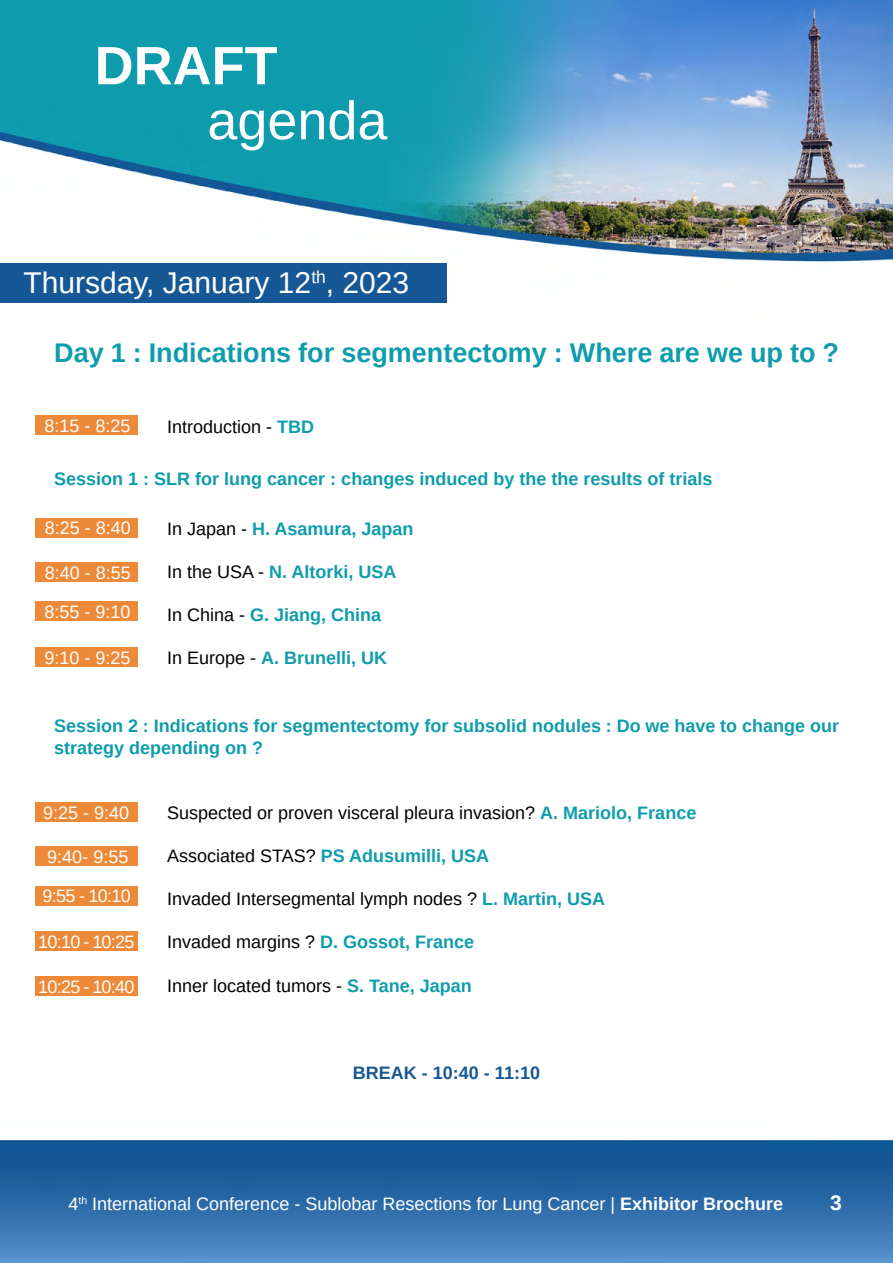
<style>
.page{position:relative;width:893px;height:1263px;background:#fff}
.page>*{position:absolute;margin:0;border:0;box-sizing:border-box;transform-origin:0 0}
.t1{font:54px "Arimo";color:#fff}
.t2{font:700 54px "Arimo";color:#fff}
.t3{font:30px "Arimo";color:#fff}
.t4{font:700 27px "Arimo";color:#0f9cad}
.t5{font:700 21px "Arimo";color:#fff}
.t6{font:700 18px/21.6px "Arimo";color:#0f9cad}
.t7{font:18px "Arimo";color:#000}
.t8{font:18px/39.5px "Arimo";color:#fff}
.t9{font:700 18px "Arimo";color:#165895}
.s1{font-weight:700;color:#0f9cad}
.s2{font-weight:400;color:#000}
.s3{font-weight:700}
</style>
<div class="page">
<img style="left:0;top:0;width:893px;height:1263px">
<div style="left:0;top:264px;width:446px;height:39px;background:#165895"></div>
<div style="left:35px;top:415px;width:102px;height:20px;background:#ed8a39"></div>
<div style="left:36px;top:518px;width:102px;height:20px;background:#ed8a39"></div>
<div style="left:36px;top:802px;width:102px;height:20px;background:#ed8a39"></div>
<div style="left:36px;top:562px;width:102px;height:20px;background:#ed8a39"></div>
<div style="left:36px;top:847px;width:102px;height:19px;background:#ed8a39"></div>
<div style="left:35px;top:602px;width:102px;height:19px;background:#ed8a39"></div>
<div style="left:35px;top:886px;width:102px;height:19px;background:#ed8a39"></div>
<div style="left:35px;top:647px;width:102px;height:20px;background:#ed8a39"></div>
<div style="left:35px;top:932px;width:102px;height:19px;background:#ed8a39"></div>
<div style="left:35px;top:976px;width:102px;height:20px;background:#ed8a39"></div>
<h1 class="t2" style="left:95px;top:36px;width:184px">DRAFT</h1>
<h1 class="t1" style="left:207px;top:92px;width:182px">agenda</h1>
<h2 class="t3" style="left:23px;top:267px;width:387px">Thursday, January 12<sup>th</sup>, 2023</h2>
<h3 class="t4" style="left:54px;top:338px;width:786px">Day 1 : Indications for segmentectomy : Where are we up to ?</h3>
<p class="t8" style="left:44px;top:406px;width:88px">8:15 - 8:25</p>
<p class="t7" style="left:167px;top:417px;width:149px">Introduction - <span class="s1">TBD</span></p>
<p class="t6" style="left:54px;top:468px;width:660px">Session 1 : SLR for lung cancer : changes induced by the the results of trials</p>
<p class="t8" style="left:45px;top:509px;width:88px">8:25 - 8:40</p>
<p class="t8" style="left:45px;top:553px;width:88px">8:40 - 8:55</p>
<p class="t8" style="left:44px;top:592px;width:88px">8:55 - 9:10</p>
<p class="t8" style="left:44px;top:638px;width:88px">9:10 - 9:25</p>
<p class="t6" style="left:167px;top:518px;width:248px"><span class="s2">In Japan -</span> H. Asamura, Japan</p>
<p class="t6" style="left:167px;top:561px;width:231px"><span class="s2">In the USA -</span> N. Altorki, USA</p>
<p class="t6" style="left:167px;top:604px;width:216px"><span class="s2">In China -</span> G. Jiang, China</p>
<p class="t6" style="left:167px;top:647px;width:222px"><span class="s2">In Europe -</span> A. Brunelli, UK</p>
<p class="t6" style="left:54px;top:715px;width:786px">Session 2 : Indications for segmentectomy for subsolid nodules : Do we have to change our strategy depending on ?</p>
<p class="t8" style="left:43px;top:793px;width:88px">9:25 - 9:40</p>
<p class="t8" style="left:43px;top:837px;width:90px">9:40- 9:55<br>9:55 - 10:10</p>
<p class="t8" style="left:38px;top:923px;width:98px">10:10 - 10:25</p>
<p class="t8" style="left:38px;top:967px;width:98px">10:25 - 10:40</p>
<p class="t7" style="left:167px;top:803px;width:531px">Suspected or proven visceral pleura invasion? <span class="s1">A. Mariolo, France</span></p>
<p class="t6" style="left:167px;top:845px;width:324px"><span class="s2">Associated STAS?</span> PS Adusumilli, USA</p>
<p class="t7" style="left:167px;top:889px;width:440px">Invaded Intersegmental lymph nodes ? <span class="s1">L. Martin, USA</span></p>
<p class="t7" style="left:167px;top:933px;width:309px">Invaded margins ? <span class="s1">D. Gossot, France</span></p>
<p class="t7" style="left:167px;top:976px;width:306px">Inner located tumors - <span class="s1">S. Tane, Japan</span></p>
<p class="t9" style="left:353px;top:1063px;width:189px">BREAK - 10:40 - 11:10</p>
<p class="t8" style="left:68px;top:1185px;width:716px">4<sup>th</sup> International Conference - Sublobar Resections for Lung Cancer | <span class="s3">Exhibitor Brochure</span></p>
<p class="t5" style="left:830px;top:1191px;width:13px">3</p>
</div>
